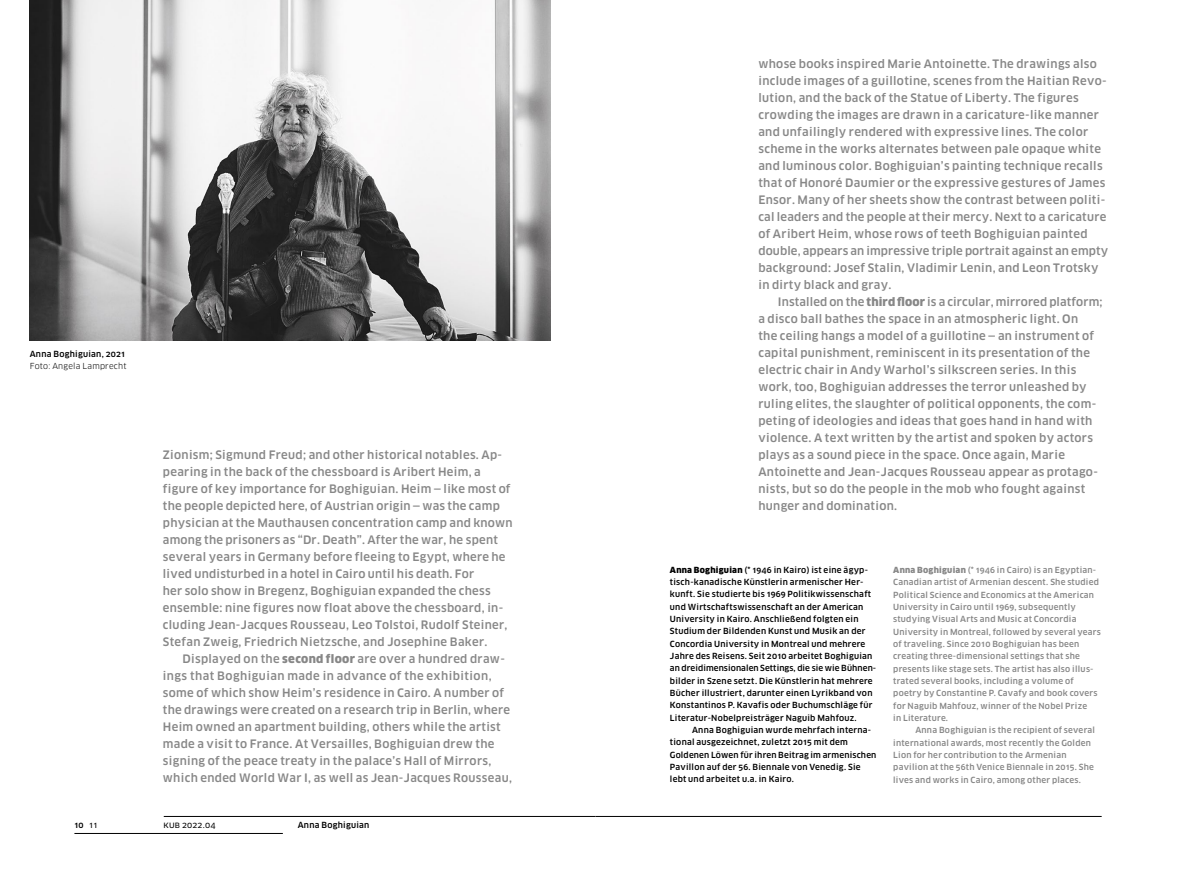
<style>
.page{position:relative;width:1191px;height:893px;background:#fff}
.page>*{position:absolute;margin:0;border:0;box-sizing:border-box;transform-origin:0 0}
.t1{font:500 11.4px/17px "Clan Pro";letter-spacing:.03em;color:#878787}
.t2{font:500 8.25px/12.3px "Clan Pro";letter-spacing:.03em;color:#000}
.t3{font:500 8.25px/12.3px "Clan Pro";letter-spacing:.03em;color:#878787}
.t4{font:8.25px "Clan Pro News";letter-spacing:.03em;color:#000}
.t5{font:8.1px "Clan Pro";letter-spacing:.03em;color:#000}
.s1{font-weight:900}
.s2{font-family:"Clan Pro News";font-weight:400}
</style>
<div class="page">
<img style="left:30px;top:0;width:521px;height:340px">
<hr style="left:164px;top:816px;width:431px;height:1px;background:#000">
<hr style="left:74px;top:833px;width:209px;height:1px;background:#000">
<hr style="left:595px;top:816px;width:506px;height:1px;background:#000">
<p class="t2" style="left:30px;top:348px;width:97px">Anna Boghiguian, 2021</p>
<p class="t5" style="left:30px;top:362px;width:98px">Foto: Angela Lamprecht</p>
<p class="t1" style="left:163px;top:447px;width:351px">Zionism; Sigmund Freud; and other historical notables. Ap&shy;pearing in the back of the chessboard is Aribert Heim, a figure of key importance for Boghiguian. Heim — like most of the people depicted here, of Austrian origin — was the camp physician at the Mauthausen concentration camp and known among the prisoners as “Dr. Death”. After the war, he spent several years in Germany before fleeing to Egypt, where he lived undisturbed in a hotel in Cairo until his death. For<br>her solo show in Bregenz, Boghiguian expanded the chess ensemble: nine figures now float above the chessboard, in&shy;cluding Jean-Jacques Rousseau, Leo Tolstoi, Rudolf Steiner, Stefan Zweig, Friedrich Nietzsche, and Josephine Baker.</p>
<p class="t1" style="left:163px;top:651px;width:351px;text-indent:20px">Displayed on the <span class="s1">second floor</span> are over a hundred draw&shy;ings that Boghiguian made in advance of the exhibition, some of which show Heim’s residence in Cairo. A number of the drawings were created on a research trip in Berlin, where Heim owned an apartment building, others while the artist made a visit to France. At Versailles, Boghiguian drew the signing of the peace treaty in the palace’s Hall of Mirrors, which ended World War I, as well as Jean-Jacques Rousseau,</p>
<p class="t2" style="left:74px;top:818px;width:24px">10 <span class="s2">11</span></p>
<p class="t4" style="left:163px;top:820px;width:53px">KUB 2022.04</p>
<p class="t2" style="left:298px;top:818px;width:73px">Anna Boghiguian</p>
<p class="t1" style="left:758px;top:55px;width:351px">whose books inspired Marie Antoinette. The drawings also include images of a guillotine, scenes from the Haitian Revo&shy;lution, and the back of the Statue of Liberty. The figures crowding the images are drawn in a caricature-like manner and unfailingly rendered with expressive lines. The color scheme in the works alternates between pale opaque white and luminous color. Boghiguian’s painting technique recalls that of Honoré Daumier or the expressive gestures of James Ensor. Many of her sheets show the contrast between politi&shy;cal leaders and the people at their mercy. Next to a caricature of Aribert Heim, whose rows of teeth Boghiguian painted double, appears an impressive triple portrait against an empty background: Josef Stalin, Vladimir Lenin, and Leon Trotsky in dirty black and gray.</p>
<p class="t1" style="left:758px;top:294px;width:345px;text-indent:20px">Installed on the <span class="s1">third floor</span> is a circular, mirrored platform; a disco ball bathes the space in an atmospheric light. On<br>the ceiling hangs a model of a guillotine — an instrument of capital punishment, reminiscent in its presentation of the electric chair in Andy Warhol’s silkscreen series. In this work, too, Boghiguian addresses the terror unleashed by ruling elites, the slaughter of political opponents, the com&shy;peting of ideologies and ideas that goes hand in hand with violence. A text written by the artist and spoken by actors plays as a sound piece in the space. Once again, Marie Antoinette and Jean-Jacques Rousseau appear as protago&shy;nists, but so do the people in the mob who fought against hunger and domination.</p>
<p class="t2" style="left:670px;top:564px;width:208px"><span class="s1">Anna Boghiguian</span> (* 1946 in Kairo) ist eine ägyp&shy;tisch-kanadische Künstlerin armenischer Her&shy;kunft. Sie studierte bis 1969 Politikwissenschaft und Wirtschaftswissenschaft an der American University in Kairo. Anschließend folgten ein Studium der Bildenden Kunst und Musik an der Concordia University in Montreal und mehrere Jahre des Reisens. Seit 2010 arbeitet Boghiguian an dreidimensionalen Settings, die sie wie Bühnen&shy;bilder in Szene setzt. Die Künstlerin hat mehrere Bücher illustriert, darunter einen Lyrikband von Konstantinos P. Kavafis oder Buchumschläge für Literatur-Nobelpreisträger Naguib Mahfouz.</p>
<p class="t2" style="left:670px;top:724px;width:208px;text-indent:22px">Anna Boghiguian wurde mehrfach interna&shy;tional ausgezeichnet, zuletzt 2015 mit dem Goldenen Löwen für ihren Beitrag im armenischen Pavillon auf der 56. Biennale von Venedig. Sie lebt und arbeitet u.a. in Kairo.</p>
<p class="t3" style="left:893px;top:564px;width:209px"><span class="s1">Anna Boghiguian</span> (* 1946 in Cairo) is an Egyptian-Canadian artist of Armenian descent. She studied Political Science and Economics at the American University in Cairo until 1969, subsequently studying Visual Arts and Music at Concordia University in Montreal, followed by several years of traveling. Since 2010 Boghiguian has been creating three-dimensional settings that she presents like stage sets. The artist has also illus&shy;trated several books, including a volume of poetry by Constantine P. Cavafy and book covers for Naguib Mahfouz, winner of the Nobel Prize<br>in Literature.</p>
<p class="t3" style="left:893px;top:724px;width:203px;text-indent:22px">Anna Boghiguian is the recipient of several international awards, most recently the Golden Lion for her contribution to the Armenian pavilion at the 56th Venice Biennale in 2015. She lives and works in Cairo, among other places.</p>
</div>
